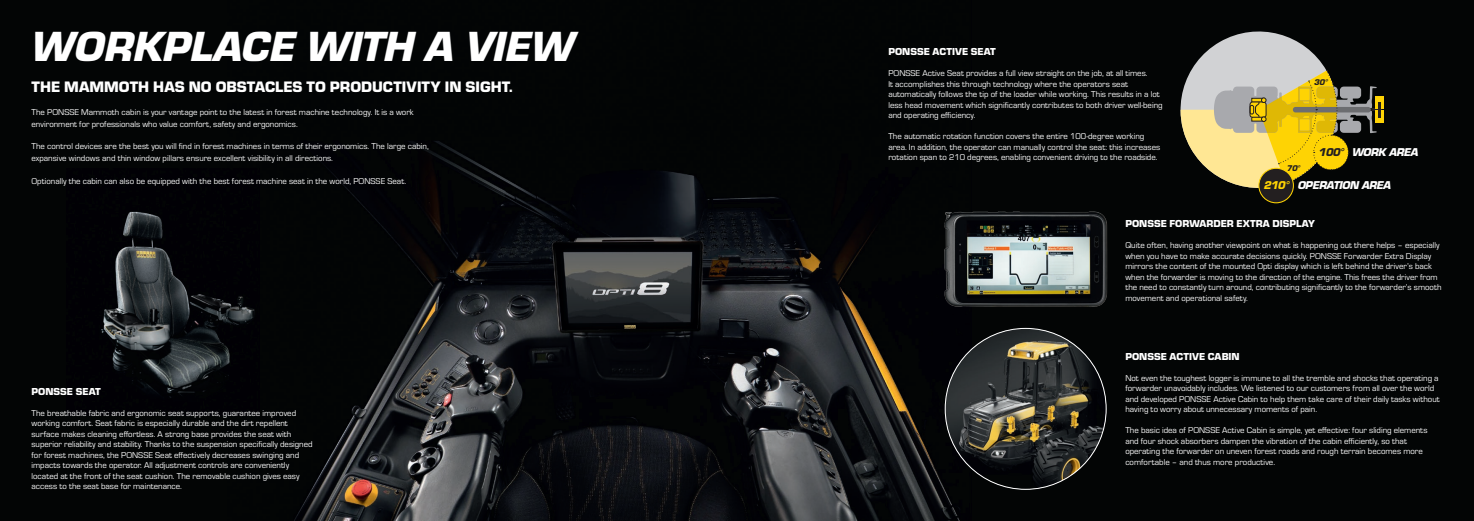
<style>
.page{position:relative;width:1474px;height:521px;background:#fff}
.page>*{position:absolute;margin:0;border:0;box-sizing:border-box;transform-origin:0 0}
.UUSI_VALK_OTSIKKO{font:italic 900 43.75px "Eurostile";letter-spacing:-.005em;color:#fff}
.UUSI_VALK_YLAOTSIKKO{font:900 15.75px "Eurostile";color:#fff}
.UUSI_VALK_YLAOTSIKKO-2{font:900 10.5px "Eurostile";color:#fff}
.t1{font:italic 700 10.5px "Eurostile LT Std";letter-spacing:-.04em;color:#fff}
.t2{font:italic 700 10.5px "Eurostile LT Std";color:#231f20}
.t3{font:italic 700 10.5px "Eurostile LT Std";color:#fed304}
.UUSI_VALKOINEN_LEIPI{font:8.75px/10.5px "Eurostile";color:#fff}
.t4{font:italic 700 7.7px "Eurostile LT Std";color:#231f20}
</style>
<div class="page">
<div style="left:0;top:0;width:1473px;height:521px;background:#030505"></div>
<img style="left:294px;top:141px;width:677px;height:380px">
<img style="left:945px;top:328px;width:161px;height:161px;border-radius:80px">
<img style="left:927px;top:198px;width:181px;height:132px">
<svg style="left:1191px;top:31px;width:135px;height:39px;fill:#d1d2d4"></svg>
<hr style="left:1365px;top:108px;width:16px;height:3px;background:#231f20">
<div style="left:1375px;top:97px;width:8px;height:12px;background:#fed304"></div>
<div style="left:1375px;top:111px;width:8px;height:12px;background:#fed304"></div>
<hr style="left:1378px;top:102px;width:3px;height:15px;background:#231f20">
<svg style="left:1180px;top:70px;width:196px;height:129px"></svg>
<div style="left:1258px;top:168px;width:35px;height:35px;background:#231f20;border-radius:50%"></div>
<div style="left:1258px;top:168px;width:35px;height:35px;border:1px solid #fed304;border-radius:50%"></div>
<img style="left:101px;top:211px;width:154px;height:187px">
<p class="UUSI_VALK_OTSIKKO" style="left:32px;top:15px;width:544px">WORKPLACE WITH A VIEW</p>
<p class="UUSI_VALK_YLAOTSIKKO" style="left:32px;top:76px;width:483px">THE MAMMOTH HAS NO OBSTACLES TO PRODUCTIVITY IN SIGHT.</p>
<p class="UUSI_VALKOINEN_LEIPI" style="left:32px;top:106px;width:384px;line-height:11.4px">The PONSSE Mammoth cabin is your vantage point to the latest in forest machine technology. It is a work environment for professionals who value comfort, safety and ergonomics.</p>
<p class="UUSI_VALKOINEN_LEIPI" style="left:32px;top:140px;width:399px;line-height:11.4px">The control devices are the best you will find in forest machines in terms of their ergonomics. The large cabin, expansive windows and thin window pillars ensure excellent visibility in all directions.</p>
<p class="UUSI_VALKOINEN_LEIPI" style="left:32px;top:175px;width:376px">Optionally the cabin can also be equipped with the best forest machine seat in the world, PONSSE Seat.</p>
<p class="UUSI_VALK_YLAOTSIKKO-2" style="left:32px;top:384px;width:71px">PONSSE SEAT</p>
<p class="UUSI_VALKOINEN_LEIPI" style="left:32px;top:407px;width:282px">The breathable fabric and ergonomic seat supports, guarantee improved working comfort. Seat fabric is especially durable and the dirt repellent surface makes cleaning effortless. A strong base provides the seat with superior reliability and stability. Thanks to the suspension specifically designed for forest machines, the PONSSE Seat effectively decreases swinging and impacts towards the operator. All adjustment controls are conveniently located at the front of the seat cushion. The removable cushion gives easy access to the seat base for maintenance.</p>
<p class="UUSI_VALK_YLAOTSIKKO-2" style="left:888px;top:44px;width:109px">PONSSE ACTIVE SEAT</p>
<p class="UUSI_VALKOINEN_LEIPI" style="left:888px;top:68px;width:276px">PONSSE Active Seat provides a full view straight on the job, at all times.<br>It accomplishes this through technology where the operators seat automatically follows the tip of the loader while working. This results in a lot less head movement which significantly contributes to both driver well-being and operating efficiency.</p>
<p class="UUSI_VALKOINEN_LEIPI" style="left:888px;top:131px;width:273px">The automatic rotation function covers the entire 100-degree working area. In addition, the operator can manually control the seat: this increases rotation span to 210 degrees, enabling convenient driving to the roadside.</p>
<p class="t4" style="left:1313px;top:77px;width:15px">30°</p>
<p class="t4" style="left:1286px;top:163px;width:15px">70°</p>
<p class="t2" style="left:1318px;top:146px;width:27px">100°</p>
<p class="t1" style="left:1351px;top:146px;width:67px">WORK AREA</p>
<p class="t3" style="left:1263px;top:179px;width:27px">210°</p>
<p class="t1" style="left:1297px;top:179px;width:95px">OPERATION AREA</p>
<p class="UUSI_VALK_YLAOTSIKKO-2" style="left:1125px;top:216px;width:191px">PONSSE FORWARDER EXTRA DISPLAY</p>
<p class="UUSI_VALKOINEN_LEIPI" style="left:1125px;top:240px;width:318px">Quite often, having another viewpoint on what is happening out there helps – especially when you have to make accurate decisions quickly. PONSSE Forwarder Extra Display mirrors the content of the mounted Opti display which is left behind the driver’s back when the forwarder is moving to the direction of the engine. This frees the driver from the need to constantly turn around, contributing significantly to the forwarder’s smooth movement and operational safety.</p>
<p class="UUSI_VALK_YLAOTSIKKO-2" style="left:1125px;top:349px;width:116px">PONSSE ACTIVE CABIN</p>
<p class="UUSI_VALKOINEN_LEIPI" style="left:1125px;top:372px;width:316px">Not even the toughest logger is immune to all the tremble and shocks that operating a forwarder unavoidably includes. We listened to our customers from all over the world and developed PONSSE Active Cabin to help them take care of their daily tasks without having to worry about unnecessary moments of pain.</p>
<p class="UUSI_VALKOINEN_LEIPI" style="left:1125px;top:425px;width:303px">The basic idea of PONSSE Active Cabin is simple, yet effective: four sliding elements and four shock absorbers dampen the vibration of the cabin efficiently, so that operating the forwarder on uneven forest roads and rough terrain becomes more comfortable – and thus more productive.</p>
</div>
